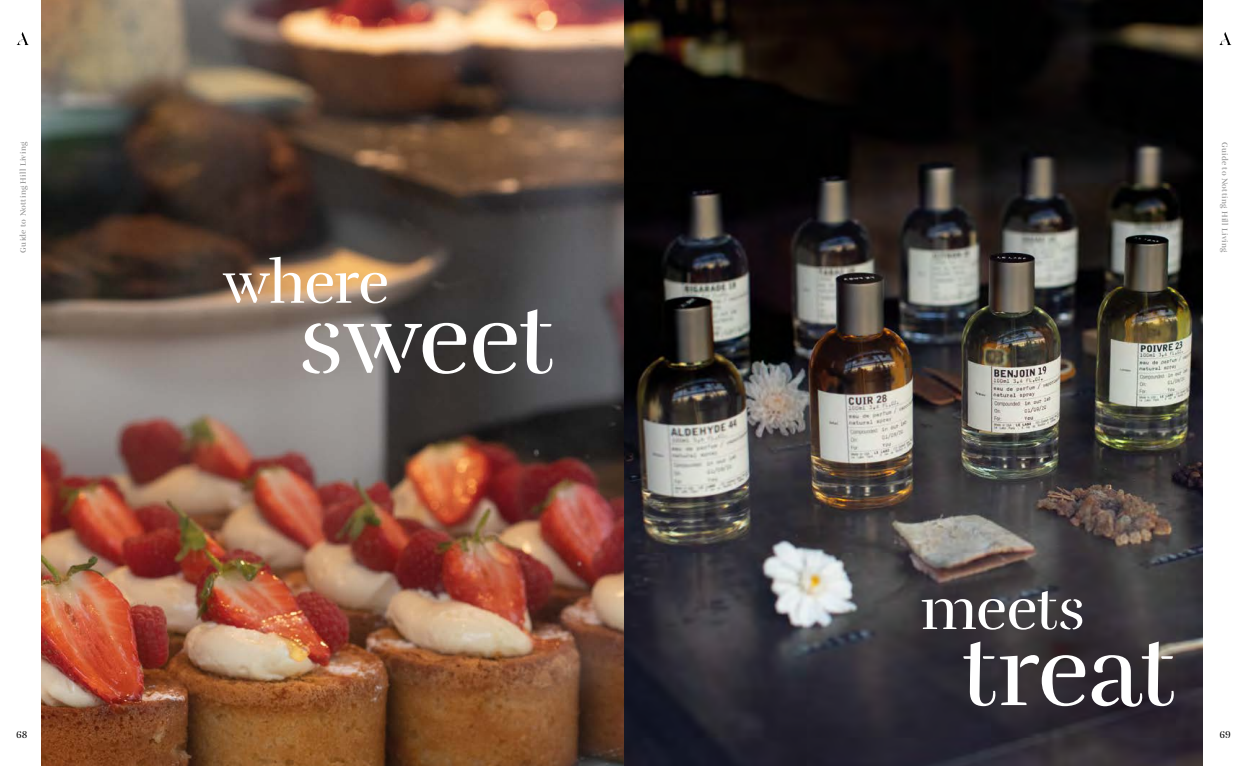
<style>
.page{position:relative;width:1248px;height:766px;background:#fff}
.page>*{position:absolute;margin:0;border:0;box-sizing:border-box;transform-origin:0 0}
.t1{font:100px "Rufina Stencil Alt 01 Regular";letter-spacing:-.02em;color:#fff}
.t2{font:60px "Rufina Stencil Alt 01 Regular";letter-spacing:-.025em;color:#fff}
.t3{font:10px "Rufina Stencil Regular";color:#000}
.t4{font:8px "Rufina Stencil Regular";letter-spacing:.05em;color:#878787}
</style>
<div class="page">
<img style="left:41px;top:0;width:1161px;height:765px">
<svg style="left:1219px;top:32px;width:12px;height:13px"></svg>
<svg style="left:17px;top:32px;width:12px;height:13px"></svg>
<p class="t4" style="left:18px;top:252px;width:112px;rotate:-90deg">Guide to Notting Hill Living</p>
<p class="t4" style="left:1229px;top:142px;width:112px;rotate:90deg">Guide to Notting Hill Living</p>
<h2 class="t2" style="left:223px;top:246px;width:168px">where</h2>
<h1 class="t1" style="left:299px;top:279px;width:257px">sweet</h1>
<h2 class="t2" style="left:920px;top:572px;width:166px">meets</h2>
<h1 class="t1" style="left:960px;top:611px;width:216px">treat</h1>
<p class="t3" style="left:16px;top:728px;width:13px">68</p>
<p class="t3" style="left:1219px;top:728px;width:13px">69</p>
</div>
